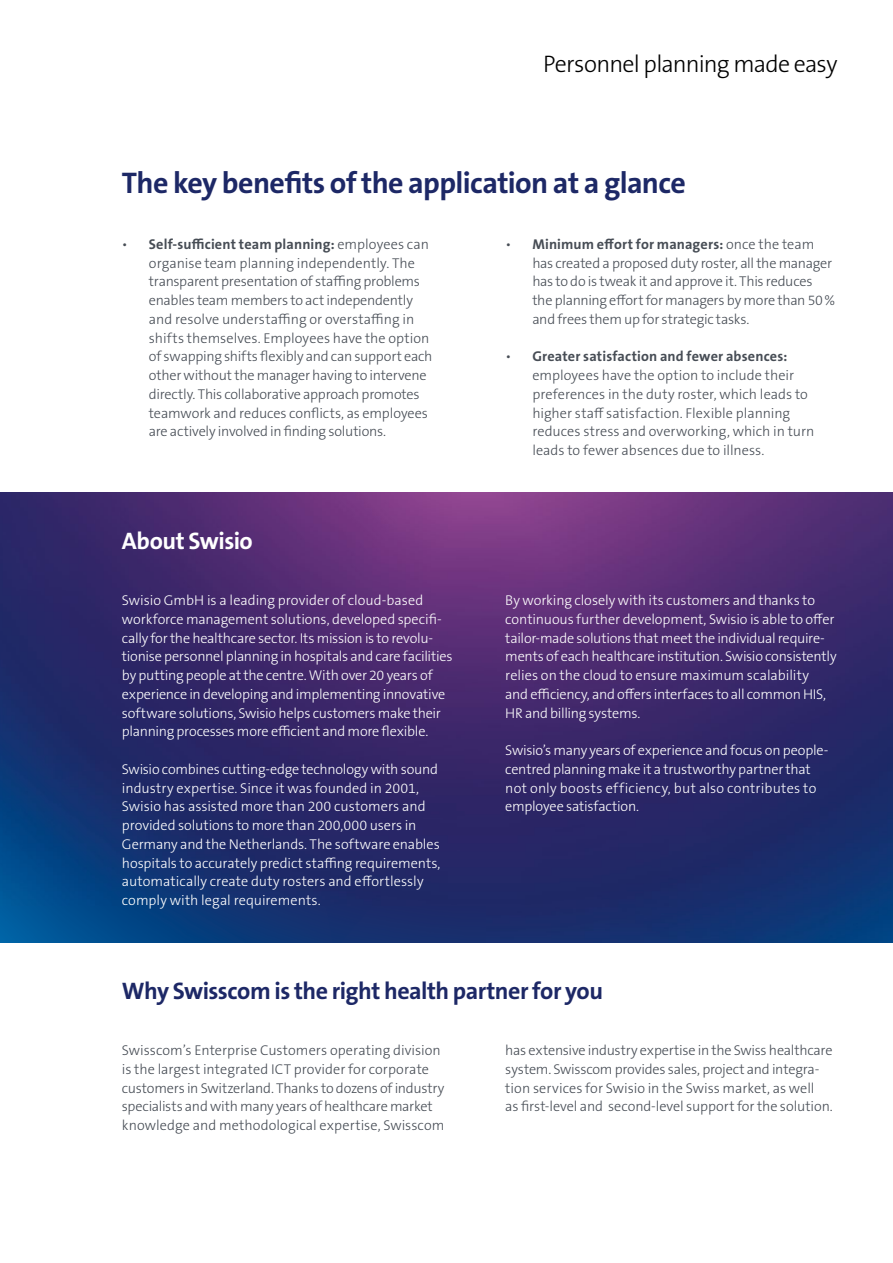
<style>
.page{position:relative;width:893px;height:1263px;background:#fff}
.page>*{position:absolute;margin:0;border:0;box-sizing:border-box;transform-origin:0 0}
.t1{font:700 30px "The Sans B W7";letter-spacing:-.02em;color:#1d2866}
.t2{font:700 24px "The Sans B W7";letter-spacing:-.02em;color:#1d2866}
.t3{font:300 24px "The Sans B W3";letter-spacing:-.035em;color:#000}
.t4{font:700 24px "The Sans B W7";letter-spacing:-.02em;color:#fff}
.t5{font:300 14.25px/18.8px "The Sans B W3";letter-spacing:-.01em;color:#fff}
.t6{font:300 14.25px/18.8px "The Sans B W3";letter-spacing:-.01em;color:#474d55}
.t7{font:700 14.25px "The Sans B W7";letter-spacing:.01em;color:#474d55}
.s1{font-family:"The Sans B W3";font-weight:300}
</style>
<div class="page">
<img style="left:0;top:493px;width:484px;height:449px">
<img style="left:484px;top:493px;width:409px;height:449px">
<h2 class="t3" style="left:543px;top:48px;width:296px">Personnel planning made easy</h2>
<h1 class="t1" style="left:122px;top:163px;width:566px">The key benefits of the application at a glance</h1>
<p class="t7" style="left:122px;top:235px;width:309px"><span class="s1">•</span> Self-sufficient team planning: <span class="s1">employees can</span></p>
<p class="t6" style="left:149px;top:253px;width:285px">organise team planning independently. The transparent presentation of staffing problems enables team members to act independently and resolve understaffing or overstaffing in shifts themselves. Employees have the option of swapping shifts flexibly and can support each other without the manager having to intervene directly. This collaborative approach promotes teamwork and reduces conflicts, as employees are actively involved in finding solutions.</p>
<p class="t7" style="left:505px;top:235px;width:310px"><span class="s1">•</span> Minimum effort for managers: <span class="s1">once the team</span></p>
<p class="t6" style="left:532px;top:253px;width:304px">has created a proposed duty roster, all the manager has to do is tweak it and approve it. This reduces the planning effort for managers by more than 50% and frees them up for strategic tasks.</p>
<p class="t7" style="left:505px;top:347px;width:284px"><span class="s1">•</span> Greater satisfaction and fewer absences:</p>
<p class="t6" style="left:532px;top:366px;width:284px">employees have the option to include their preferences in the duty roster, which leads to higher staff satisfaction. Flexible planning reduces stress and overworking, which in turn leads to fewer absences due to illness.</p>
<h2 class="t4" style="left:122px;top:525px;width:132px">About Swisio</h2>
<p class="t5" style="left:122px;top:591px;width:332px">Swisio GmbH is a leading provider of cloud-based workforce management solutions, developed specifi&shy;cally for the healthcare sector. Its mission is to revolu&shy;tionise personnel planning in hospitals and care facilities by putting people at the centre. With over 20 years of experience in developing and implementing innovative software solutions, Swisio helps customers make their planning processes more efficient and more flexible.</p>
<p class="t5" style="left:122px;top:760px;width:320px">Swisio combines cutting-edge technology with sound industry expertise. Since it was founded in 2001, Swisio has assisted more than 200 customers and provided solutions to more than 200,000 users in Germany and the Netherlands. The software enables hospitals to accurately predict staffing requirements, automatically create duty rosters and effortlessly comply with legal requirements.</p>
<p class="t5" style="left:505px;top:591px;width:333px">By working closely with its customers and thanks to continuous further development, Swisio is able to offer tailor-made solutions that meet the individual require&shy;ments of each healthcare institution. Swisio consistently relies on the cloud to ensure maximum scalability<br>and efficiency, and offers interfaces to all common HIS, HR and billing systems.</p>
<p class="t5" style="left:505px;top:741px;width:324px">Swisio’s many years of experience and focus on people&shy;centred planning make it a trustworthy partner that not only boosts efficiency, but also contributes to employee satisfaction.</p>
<h2 class="t2" style="left:122px;top:975px;width:483px">Why Swisscom is the right health partner for you</h2>
<p class="t6" style="left:122px;top:1041px;width:324px">Swisscom’s Enterprise Customers operating division is the largest integrated ICT provider for corporate customers in Switzerland. Thanks to dozens of industry specialists and with many years of healthcare market knowledge and methodological expertise, Swisscom</p>
<p class="t6" style="left:505px;top:1041px;width:329px">has extensive industry expertise in the Swiss healthcare system. Swisscom provides sales, project and integra&shy;tion services for Swisio in the Swiss market, as well<br>as first-level and second-level support for the solution.</p>
</div>
